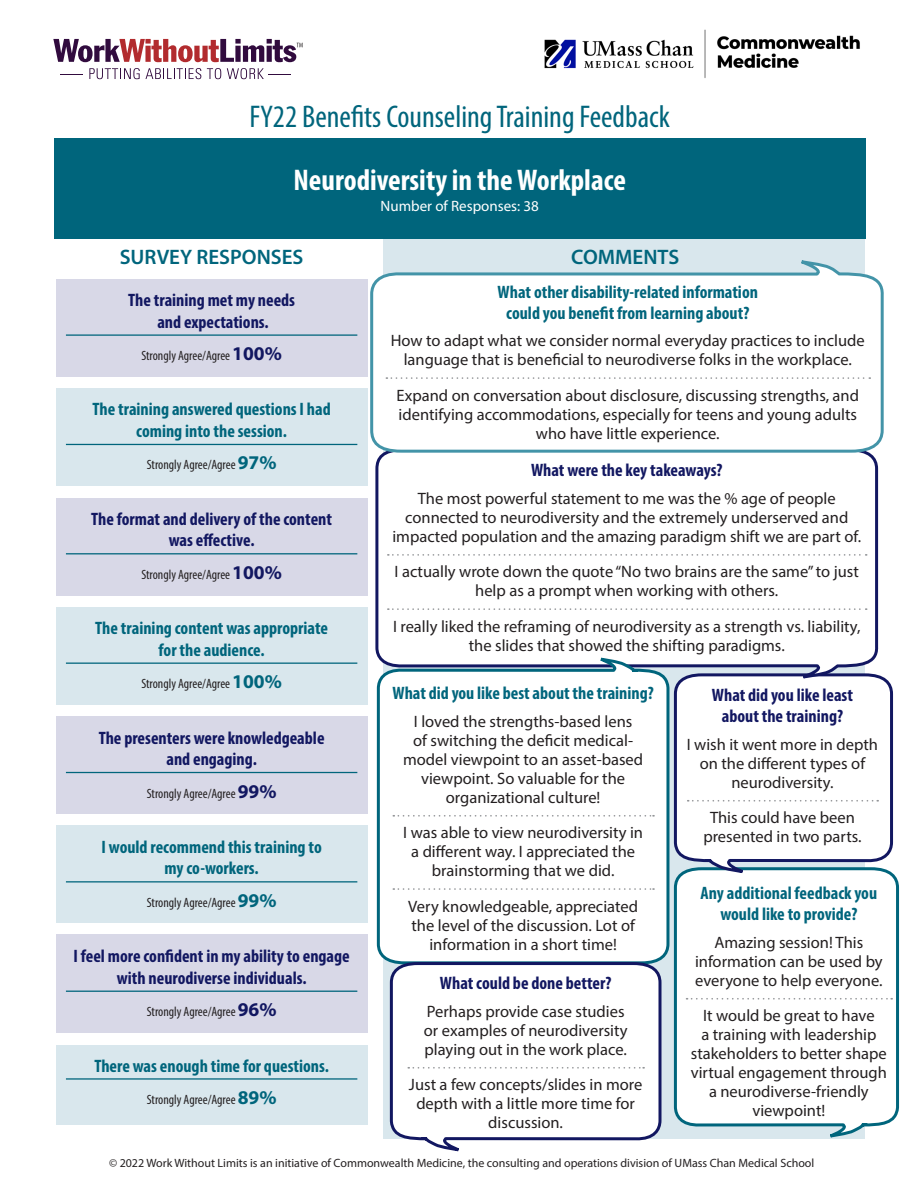
<style>
.page{position:relative;width:918px;height:1188px;background:#fff}
.page>*{position:absolute;margin:0;border:0;box-sizing:border-box;transform-origin:0 0}
.Training_Title{font:condensed 31.5px "Myriad Pro";color:#00657c}
.Training_Title-2{font:700 condensed 30px "Myriad Pro";color:#fff}
.eval_topic_purple{font:600 21px "Myriad Pro";color:#00657c}
.Comment_header{font:600 21px "Myriad Pro";color:#00657c}
.eval_topic_purple-2{font:700 condensed 18px/21.6px "Myriad Pro";color:#121761;text-align:center}
.eval_topic_purple-3{font:700 condensed 18px/21.6px "Myriad Pro";color:#00657c;text-align:center}
.Comment_header-2{font:700 condensed 18px/21px "Myriad Pro";color:#00657c;text-align:center}
.Comment_header-3{font:700 condensed 18px/21px "Myriad Pro";color:#121761;text-align:center}
.Comments{font:16.5px/19px "Myriad Pro";color:#231f20;text-align:center}
.Last_Comment{font:16.5px/18.9px "Myriad Pro";color:#231f20;text-align:center}
.t1{font:15px "Myriad Pro";color:#fff}
.agree_strongly_agree{font:condensed 13.5px "Myriad Pro";color:#231f20}
.t2{font:12px "Myriad Pro";color:#231f20}
.s1{font-weight:700;font-stretch:normal;font-size:19.5px;color:#121761}
.s2{font-weight:700;font-stretch:normal;font-size:19.5px;color:#00657c}
</style>
<div class="page">
<div style="left:383px;top:226px;width:482px;height:912px;background:#d9e7ed"></div>
<svg style="left:672px;top:875px;width:227px;height:264px"></svg>
<svg style="left:687px;top:998px;width:205px;height:2px"></svg>
<svg style="left:673px;top:687px;width:222px;height:188px"></svg>
<svg style="left:675px;top:675px;width:217px;height:197px"></svg>
<div style="left:375px;top:454px;width:505px;height:226px;background:#fff"></div>
<div style="left:54px;top:139px;width:811px;height:100px;background:#00657c"></div>
<div style="left:56px;top:279px;width:311px;height:97px;background:#d8d8e7"></div>
<div style="left:56px;top:388px;width:311px;height:97px;background:#d9e7ed"></div>
<div style="left:56px;top:499px;width:311px;height:97px;background:#d8d8e7"></div>
<div style="left:56px;top:607px;width:311px;height:97px;background:#d9e7ed"></div>
<div style="left:56px;top:716px;width:311px;height:97px;background:#d8d8e7"></div>
<div style="left:56px;top:826px;width:311px;height:97px;background:#d9e7ed"></div>
<div style="left:56px;top:935px;width:311px;height:98px;background:#d8d8e7"></div>
<div style="left:56px;top:1045px;width:311px;height:80px;background:#d9e7ed"></div>
<svg style="left:60px;top:74px;width:22px;height:1px"></svg>
<svg style="left:89px;top:68px;width:51px;height:11px"></svg>
<svg style="left:146px;top:68px;width:55px;height:11px"></svg>
<svg style="left:207px;top:68px;width:14px;height:11px"></svg>
<svg style="left:227px;top:68px;width:64px;height:11px"></svg>
<svg style="left:53px;top:39px;width:250px;height:23px"></svg>
<img style="left:544px;top:29px;width:316px;height:49px">
<svg style="left:370px;top:260px;width:514px;height:194px"></svg>
<svg style="left:386px;top:377px;width:484px;height:2px"></svg>
<svg style="left:388px;top:554px;width:479px;height:2px"></svg>
<svg style="left:388px;top:608px;width:479px;height:2px"></svg>
<div style="left:375px;top:658px;width:296px;height:304px;background:#fff"></div>
<svg style="left:393px;top:815px;width:261px;height:2px"></svg>
<svg style="left:393px;top:888px;width:261px;height:2px"></svg>
<svg style="left:388px;top:961px;width:275px;height:191px"></svg>
<svg style="left:408px;top:1067px;width:236px;height:2px"></svg>
<hr style="left:66px;top:334px;width:291px;height:2px;background:#00657c">
<hr style="left:66px;top:444px;width:291px;height:1px;background:#00657c">
<hr style="left:66px;top:553px;width:291px;height:1px;background:#00657c">
<hr style="left:66px;top:663px;width:291px;height:1px;background:#00657c">
<hr style="left:66px;top:772px;width:291px;height:1px;background:#00657c">
<hr style="left:66px;top:881px;width:291px;height:2px;background:#00657c">
<hr style="left:66px;top:991px;width:291px;height:1px;background:#00657c">
<hr style="left:66px;top:1078px;width:291px;height:2px;background:#00657c">
<p class="Training_Title" style="left:250px;top:97px;width:422px">FY22 Benefits Counseling Training Feedback</p>
<p class="Training_Title-2" style="left:294px;top:161px;width:334px">Neurodiversity in the Workplace</p>
<p class="t1" style="left:381px;top:196px;width:160px">Number of Responses: 38</p>
<p class="Comment_header" style="left:571px;top:244px;width:110px">COMMENTS</p>
<p class="eval_topic_purple" style="left:120px;top:244px;width:185px">SURVEY RESPONSES</p>
<p class="eval_topic_purple-2" style="left:128px;top:289px;width:168px">The training met my needs and expectations.</p>
<p class="agree_strongly_agree" style="left:141px;top:347px;width:142px">Strongly Agree/Agree <span class="s1">100%</span></p>
<p class="Comment_header-2" style="left:498px;top:281px;width:262px">What other disability-related information could you benefit from learning about?</p>
<p class="Comments" style="left:391px;top:331px;width:476px">How to adapt what we consider normal everyday practices to include language that is beneficial to neurodiverse folks in the workplace.</p>
<p class="Last_Comment" style="left:397px;top:385px;width:464px">Expand on conversation about disclosure, discussing strengths, and identifying accommodations, especially for teens and young adults who have little experience.</p>
<p class="Comment_header-3" style="left:531px;top:459px;width:193px">What were the key takeaways?</p>
<p class="Comments" style="left:392px;top:489px;width:470px">The most powerful statement to me was the % age of people connected to neurodiversity and the extremely underserved and impacted population and the amazing paradigm shift we are part of.</p>
<p class="Comments" style="left:395px;top:562px;width:466px">I actually wrote down the quote “No two brains are the same” to just help as a prompt when working with others.</p>
<p class="Last_Comment" style="left:393px;top:617px;width:469px">I really liked the reframing of neurodiversity as a strength vs. liability, the slides that showed the shifting paradigms.</p>
<p class="Comment_header-2" style="left:392px;top:682px;width:263px">What did you like best about the training?</p>
<p class="Comments" style="left:403px;top:712px;width:242px">I loved the strengths-based lens<br>of switching the deficit medical&shy;model viewpoint to an asset-based viewpoint. So valuable for the organizational culture!</p>
<p class="Comments" style="left:403px;top:823px;width:241px">I was able to view neurodiversity in a different way. I appreciated the brainstorming that we did.</p>
<p class="Last_Comment" style="left:408px;top:896px;width:231px">Very knowledgeable, appreciated the level of the discussion. Lot of information in a short time!</p>
<p class="Comment_header-3" style="left:440px;top:972px;width:173px">What could be done better?</p>
<p class="Comments" style="left:424px;top:1002px;width:205px;text-align:left">Perhaps provide case studies or examples of neurodiversity playing out in the work place.</p>
<p class="Last_Comment" style="left:409px;top:1075px;width:235px">Just a few concepts/slides in more depth with a little more time for discussion.</p>
<p class="t2" style="left:109px;top:1155px;width:707px">© 2022 Work Without Limits is an initiative of Commonwealth Medicine, the consulting and operations division of UMass Chan Medical School</p>
<p class="eval_topic_purple-3" style="left:92px;top:398px;width:240px">The training answered questions I had coming into the session.</p>
<p class="agree_strongly_agree" style="left:147px;top:457px;width:131px">Strongly Agree/Agree <span class="s2">97%</span></p>
<p class="eval_topic_purple-2" style="left:91px;top:508px;width:242px">The format and delivery of the content was effective.</p>
<p class="agree_strongly_agree" style="left:141px;top:566px;width:142px">Strongly Agree/Agree <span class="s1">100%</span></p>
<p class="eval_topic_purple-3" style="left:95px;top:617px;width:234px">The training content was appropriate for the audience.</p>
<p class="agree_strongly_agree" style="left:141px;top:676px;width:142px">Strongly Agree/Agree <span class="s2">100%</span></p>
<p class="Comment_header-3" style="left:712px;top:684px;width:143px">What did you like least about the training?</p>
<p class="Comments" style="left:687px;top:735px;width:193px">I wish it went more in depth on the different types of neurodiversity.</p>
<p class="Last_Comment" style="left:703px;top:808px;width:160px">This could have been presented in two parts.</p>
<p class="eval_topic_purple-2" style="left:99px;top:726px;width:227px">The presenters were knowledgeable and engaging.</p>
<p class="agree_strongly_agree" style="left:147px;top:785px;width:131px">Strongly Agree/Agree <span class="s1">99%</span></p>
<p class="eval_topic_purple-3" style="left:102px;top:836px;width:222px">I would recommend this training to my co-workers.</p>
<p class="agree_strongly_agree" style="left:147px;top:894px;width:131px">Strongly Agree/Agree <span class="s2">99%</span></p>
<p class="eval_topic_purple-2" style="left:73px;top:945px;width:278px">I feel more confident in my ability to engage with neurodiverse individuals.</p>
<p class="agree_strongly_agree" style="left:147px;top:1004px;width:131px">Strongly Agree/Agree <span class="s1">96%</span></p>
<p class="eval_topic_purple-3" style="left:94px;top:1054px;width:236px">There was enough time for questions.</p>
<p class="agree_strongly_agree" style="left:147px;top:1091px;width:131px">Strongly Agree/Agree <span class="s2">89%</span></p>
<p class="Comment_header-2" style="left:701px;top:882px;width:178px">Any additional feedback you would like to provide?</p>
<p class="Comments" style="left:695px;top:933px;width:189px">Amazing session! This information can be used by everyone to help everyone.</p>
<p class="Last_Comment" style="left:691px;top:1006px;width:198px">It would be great to have<br>a training with leadership stakeholders to better shape virtual engagement through a neurodiverse-friendly viewpoint!</p>
</div>
